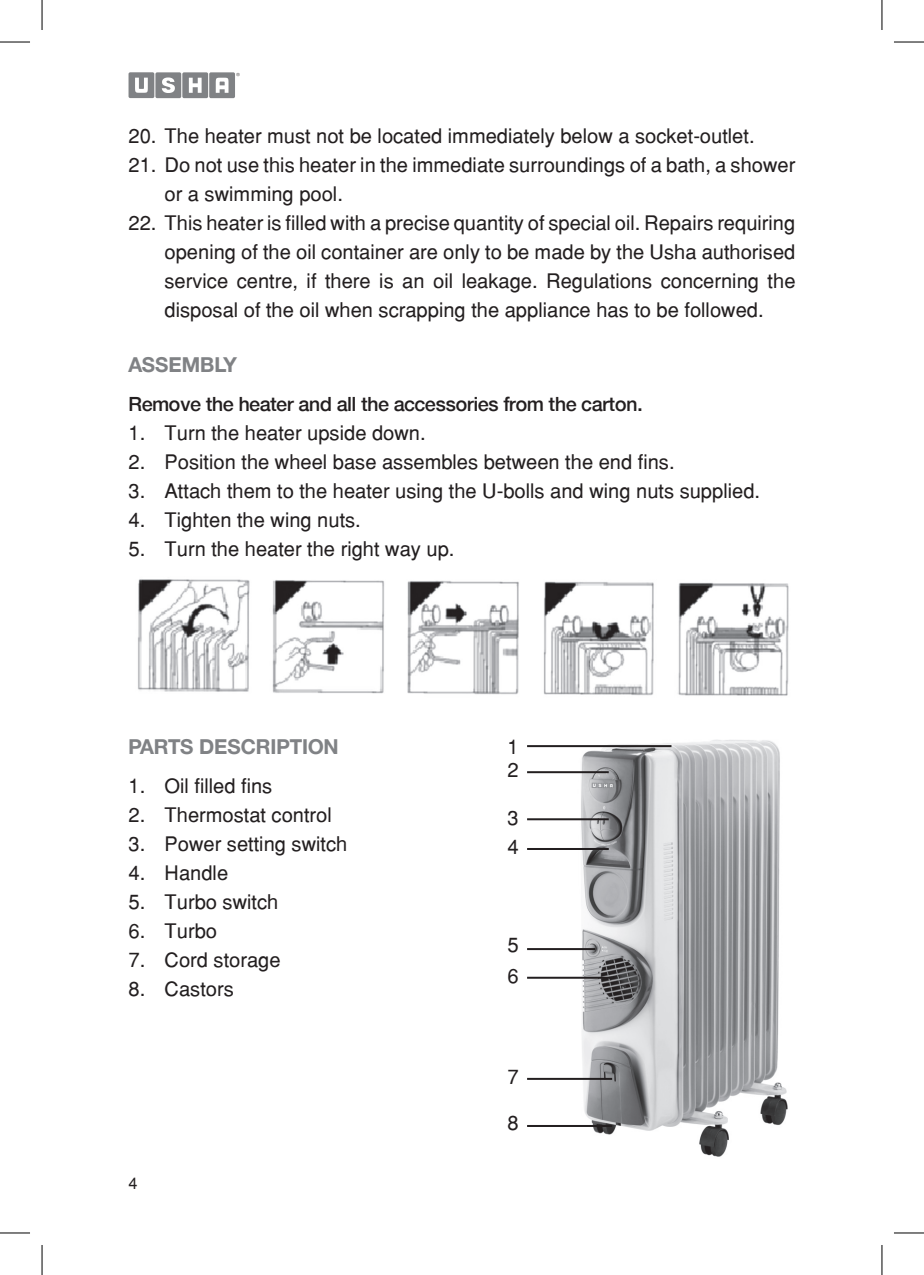
<style>
.page{position:relative;width:924px;height:1275px;background:#fff}
.page>*{position:absolute;margin:0;border:0;box-sizing:border-box;transform-origin:0 0}
.t1{font:700 21px "Helvetica";color:#808285}
.t2{font:20px/29px "Helvetica";color:#231f20}
.t3{font:500 20px "Helvetica";color:#231f20}
.t4{font:16px "Helvetica";color:#231f20}
</style>
<div class="page">
<div style="left:209px;top:72px;width:26px;height:26px;background:#808285;border-radius:2px"></div>
<div style="left:155px;top:72px;width:26px;height:26px;background:#808285;border-radius:2px"></div>
<div style="left:182px;top:72px;width:26px;height:26px;background:#808285;border-radius:2px"></div>
<div style="left:128px;top:72px;width:26px;height:26px;background:#808285;border-radius:2px"></div>
<svg style="left:162px;top:77px;width:13px;height:16px"></svg>
<svg style="left:189px;top:78px;width:12px;height:15px"></svg>
<svg style="left:135px;top:78px;width:13px;height:15px"></svg>
<svg style="left:216px;top:78px;width:12px;height:15px"></svg>
<img style="left:138px;top:579px;width:651px;height:117px">
<img style="left:562px;top:740px;width:226px;height:417px">
<hr style="left:527px;top:771px;width:81px;height:2px;background:#231f20">
<hr style="left:527px;top:818px;width:81px;height:2px;background:#231f20">
<hr style="left:527px;top:848px;width:81px;height:2px;background:#231f20">
<hr style="left:527px;top:948px;width:68px;height:2px;background:#231f20">
<hr style="left:527px;top:976px;width:85px;height:2px;background:#231f20">
<hr style="left:527px;top:1078px;width:85px;height:2px;background:#231f20">
<hr style="left:527px;top:1125px;width:85px;height:2px;background:#231f20">
<hr style="left:527px;top:745px;width:144px;height:2px;background:#231f20">
<hr style="left:0;top:42px;width:30px;height:1px;background:#000">
<hr style="left:893px;top:42px;width:30px;height:1px;background:#000">
<hr style="left:0;top:1232px;width:30px;height:1px;background:#000">
<hr style="left:893px;top:1232px;width:30px;height:1px;background:#000">
<hr style="left:42px;top:0;width:1px;height:30px;background:#000">
<hr style="left:42px;top:1245px;width:1px;height:30px;background:#000">
<hr style="left:881px;top:0;width:1px;height:30px;background:#000">
<hr style="left:881px;top:1245px;width:1px;height:30px;background:#000">
<p class="t2" style="left:128px;top:122px;width:627px">20. The heater must not be located immediately below a socket-outlet.</p>
<p class="t2" style="left:164px;top:151px;width:632px;text-indent:-36px">21. Do not use this heater in the immediate surroundings of a bath, a shower or a swimming pool.</p>
<p class="t2" style="left:164px;top:209px;width:632px;text-align:justify;text-indent:-36px">22. This heater is filled with a precise quantity of special oil. Repairs requiring opening of the oil container are only to be made by the Usha authorised service centre, if there is an oil leakage. Regulations concerning the disposal of the oil when scrapping the appliance has to be followed.</p>
<p class="t1" style="left:128px;top:351px;width:15px">ASSE</p>
<p class="t1" style="left:182px;top:351px;width:56px">MBLY</p>
<p class="t3" style="left:128px;top:392px;width:515px">Remove the heater and all the accessories from the carton.</p>
<p class="t2" style="left:128px;top:418px;width:298px">1. Turn the heater upside down.</p>
<p class="t2" style="left:128px;top:447px;width:547px">2. Position the wheel base assembles between the end fins.</p>
<p class="t2" style="left:128px;top:476px;width:632px">3. Attach them to the heater using the U-bolls and wing nuts supplied.</p>
<p class="t2" style="left:128px;top:505px;width:234px">4. Tighten the wing nuts.</p>
<p class="t2" style="left:128px;top:534px;width:327px">5. Turn the heater the right way up.</p>
<p class="t1" style="left:128px;top:733px;width:86px">PARTS DESC</p>
<p class="t1" style="left:256px;top:733px;width:25px">RIPTI</p>
<p class="t1" style="left:308px;top:733px;width:30px">ON</p>
<p class="t2" style="left:128px;top:771px;width:145px">1. Oil filled fins</p>
<p class="t2" style="left:128px;top:800px;width:205px">2. Thermostat control</p>
<p class="t2" style="left:128px;top:829px;width:220px">3. Power setting switch</p>
<p class="t2" style="left:128px;top:858px;width:101px">4. Handle</p>
<p class="t2" style="left:128px;top:887px;width:151px">5. Turbo switch</p>
<p class="t2" style="left:128px;top:916px;width:90px">6. Turbo</p>
<p class="t2" style="left:128px;top:945px;width:153px">7. Cord storage</p>
<p class="t2" style="left:128px;top:974px;width:107px">8. Castors</p>
<p class="t4" style="left:128px;top:1173px;width:10px">4</p>
<p class="t2" style="left:507px;top:734px;width:13px;line-height:23.8px">1<br>2</p>
<p class="t2" style="left:507px;top:802px;width:13px;line-height:29.6px">3<br>4</p>
<p class="t2" style="left:507px;top:929px;width:13px;line-height:30.6px">5<br>6</p>
<p class="t2" style="left:507px;top:1062px;width:13px">7</p>
<p class="t2" style="left:507px;top:1108px;width:13px">8</p>
</div>
